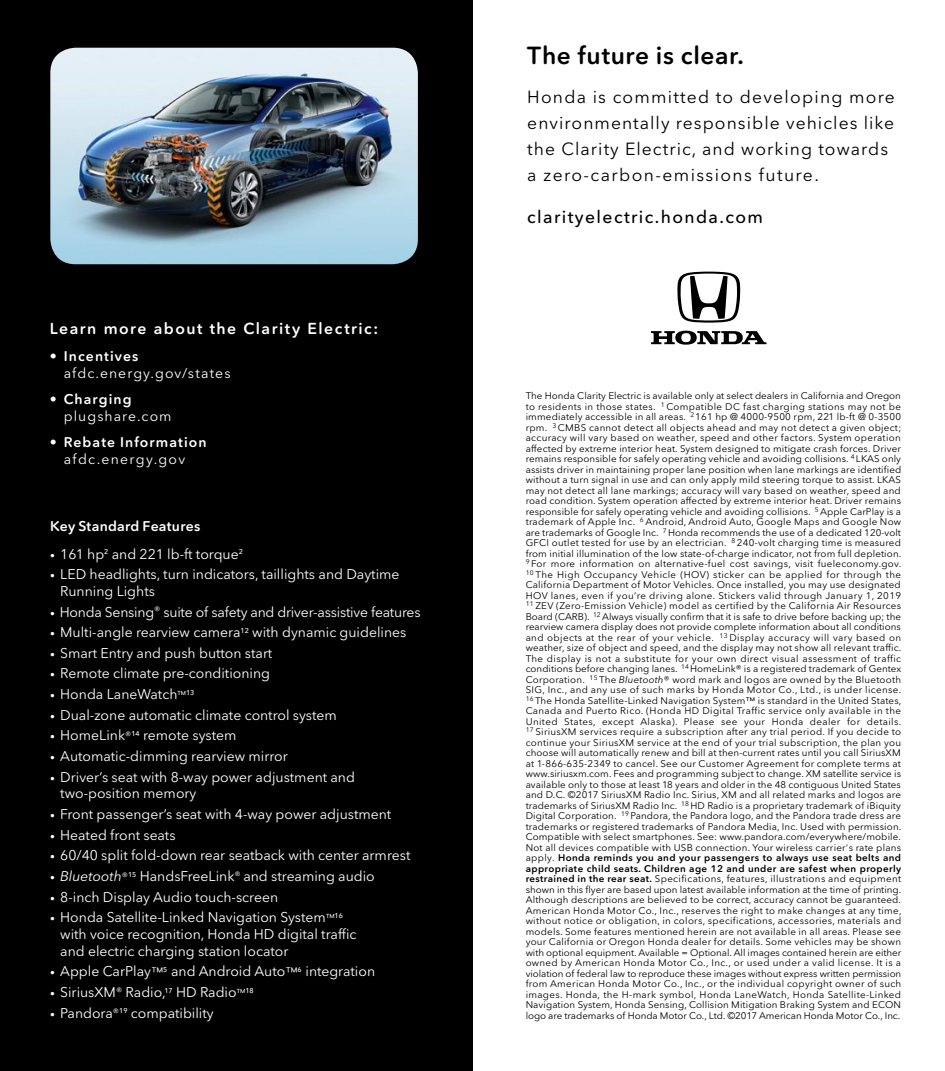
<style>
.page{position:relative;width:945px;height:1071px;background:#fff}
.page>*{position:absolute;margin:0;border:0;box-sizing:border-box;transform-origin:0 0}
.t1{font:600 24.5px "Avenir Next Rounded Std";letter-spacing:.025em;color:#000}
.t2{font:17.5px/26.2px "Avenir Next Rounded Std";letter-spacing:.06em;color:#000}
.t3{font:500 17.5px "Avenir Next Rounded Std";letter-spacing:.08em;color:#000}
.t4{font:600 15.75px "Avenir Next Rounded Std";letter-spacing:.095em;color:#fff}
.t5{font:14px/16.6px "Avenir Next Rounded Std";color:#fff}
.t6{font:600 14px "Avenir Next Rounded Std";letter-spacing:.075em;color:#fff}
.t7{font:14px "Avenir Next Rounded Std";letter-spacing:.075em;color:#fff}
.t8{font:600 14px "Avenir Next Rounded Std";letter-spacing:.02em;color:#fff}
.t9{font:14px "Avenir Next Rounded Std";letter-spacing:.095em;color:#fff}
.t10{font:9.62px/10.5px "Avenir Next Rounded Std";letter-spacing:-.005em;color:#000;text-align:justify}
.t11{font:500 5.77px "Avenir Next Rounded Std";color:#fff}
.s1{font-size:9.62px}
.s2{font-size:10.5px}
.s3{font-size:7px}
.s4{font-style:italic}
.s5{font-size:12.25px}
.s6{font-weight:600}
</style>
<div class="page">
<div style="left:0;top:0;width:472px;height:1071px;background:#000"></div>
<img style="left:50px;top:48px;width:368px;height:216px">
<svg style="left:651px;top:331px;width:115px;height:14px"></svg>
<svg style="left:677px;top:272px;width:63px;height:51px"></svg>
<h3 class="t4" style="left:50px;top:319px;width:330px">Learn more about the Clarity Electric:</h3>
<h3 class="t6" style="left:50px;top:348px;width:90px">• Incentives</h3>
<h3 class="t7" style="left:64px;top:365px;width:168px">afdc.energy.gov/states</h3>
<h3 class="t6" style="left:50px;top:390px;width:83px">• Charging</h3>
<h3 class="t7" style="left:64px;top:408px;width:109px">plugshare.com</h3>
<h3 class="t6" style="left:50px;top:433px;width:158px">• Rebate Information</h3>
<h3 class="t9" style="left:64px;top:451px;width:123px">afdc.energy.gov</h3>
<h3 class="t8" style="left:50px;top:518px;width:152px">Key Standard Features</h3>
<h3 class="t5" style="left:50px;top:545px;width:194px"><span class="s1">•</span> 161 hp<sup>2</sup> and 221 lb-ft torque<sup>2</sup></h3>
<h3 class="t5" style="left:60px;top:566px;width:341px;text-indent:-10px"><span class="s1">•</span> LED headlights, turn indicators, taillights and Daytime<br>Running Lights</h3>
<h3 class="t5" style="left:50px;top:603px;width:372px"><span class="s1">•</span> Honda Sensing<span class="s2">®</span> suite of safety and driver-assistive features</h3>
<h3 class="t5" style="left:50px;top:624px;width:358px"><span class="s1">•</span> Multi-angle rearview camera<sup>12</sup> with dynamic guidelines</h3>
<h3 class="t5" style="left:50px;top:645px;width:224px"><span class="s1">•</span> Smart Entry and push button start</h3>
<h3 class="t5" style="left:50px;top:665px;width:221px"><span class="s1">•</span> Remote climate pre-conditioning</h3>
<h3 class="t5" style="left:50px;top:686px;width:129px"><span class="s1">•</span> Honda LaneWatch</h3>
<p class="t11" style="left:178px;top:689px;width:18px">TM<span class="s3">13</span></p>
<h3 class="t5" style="left:50px;top:707px;width:288px"><span class="s1">•</span> Dual-zone automatic climate control system</h3>
<h3 class="t5" style="left:50px;top:727px;width:188px"><span class="s1">•</span> HomeLink<span class="s2">®</span><sup>14</sup> remote system</h3>
<h3 class="t5" style="left:50px;top:748px;width:239px"><span class="s1">•</span> Automatic-dimming rearview mirror</h3>
<h3 class="t5" style="left:60px;top:769px;width:296px;text-indent:-10px"><span class="s1">•</span> Driver’s seat with 8-way power adjustment and two-position memory</h3>
<h3 class="t5" style="left:50px;top:806px;width:343px"><span class="s1">•</span> Front passenger’s seat with 4-way power adjustment</h3>
<h3 class="t5" style="left:50px;top:827px;width:127px"><span class="s1">•</span> Heated front seats</h3>
<h3 class="t5" style="left:50px;top:847px;width:362px"><span class="s1">•</span> 60/40 split fold-down rear seatback with center armrest</h3>
<h3 class="t5" style="left:50px;top:868px;width:326px"><span class="s1">•</span> <span class="s4">Bluetooth</span><span class="s2">®</span><sup>15</sup> HandsFreeLink<sup>®</sup> and streaming audio</h3>
<h3 class="t5" style="left:50px;top:889px;width:230px"><span class="s1">•</span> 8-inch Display Audio touch-screen</h3>
<h3 class="t5" style="left:50px;top:909px;width:277px"><span class="s1">•</span> Honda Satellite-Linked Navigation System</h3>
<p class="t11" style="left:326px;top:912px;width:18px">TM<span class="s3">16</span></p>
<h3 class="t5" style="left:60px;top:926px;width:298px">with voice recognition, Honda HD digital traffic and electric charging station locator</h3>
<h3 class="t5" style="left:50px;top:963px;width:326px"><span class="s1">•</span> Apple CarPlay<span class="s5">™</span><sup>5</sup> and Android Auto<span class="s5">™</span><sup>6</sup> integration</h3>
<h3 class="t5" style="left:50px;top:984px;width:188px"><span class="s1">•</span> SiriusXM<span class="s2">®</span> Radio,<sup>17</sup> HD Radio</h3>
<p class="t11" style="left:237px;top:987px;width:18px">TM<span class="s3">18</span></p>
<h3 class="t5" style="left:50px;top:1004px;width:165px"><span class="s1">•</span> Pandora<span class="s2">®</span><sup>19</sup> compatibility</h3>
<h1 class="t1" style="left:527px;top:40px;width:218px">The future is clear.</h1>
<h2 class="t2" style="left:527px;top:83px;width:369px">Honda is committed to developing more environmentally responsible vehicles like the Clarity Electric, and working towards a zero-carbon-emissions future.</h2>
<h2 class="t3" style="left:527px;top:207px;width:237px">clarityelectric.honda.com</h2>
<p class="t10" style="left:526px;top:391px;width:377px">The Honda Clarity Electric is available only at select dealers in California and Oregon to residents in those states. <sup>1</sup> Compatible DC fast charging stations may not be immediately accessible in all areas. <sup>2</sup>161 hp @ 4000-9500 rpm, 221 lb-ft @ 0-3500 rpm. <sup>3</sup> CMBS cannot detect all objects ahead and may not detect a given object; accuracy will vary based on weather, speed and other factors. System operation affected by extreme interior heat. System designed to mitigate crash forces. Driver remains responsible for safely operating vehicle and avoiding collisions. <sup>4</sup> LKAS only assists driver in maintaining proper lane position when lane markings are identified without a turn signal in use and can only apply mild steering torque to assist. LKAS may not detect all lane markings; accuracy will vary based on weather, speed and road condition. System operation affected by extreme interior heat. Driver remains responsible for safely operating vehicle and avoiding collisions. <sup>5</sup> Apple CarPlay is a trademark of Apple Inc. <sup>6</sup> Android, Android Auto, Google Maps and Google Now are trademarks of Google Inc. <sup>7</sup> Honda recommends the use of a dedicated 120-volt GFCI outlet tested for use by an electrician. <sup>8</sup> 240-volt charging time is measured from initial illumination of the low state-of-charge indicator, not from full depletion.<br><sup>9</sup> For more information on alternative-fuel cost savings, visit fueleconomy.gov.<br><sup>10</sup> The High Occupancy Vehicle (HOV) sticker can be applied for through the California Department of Motor Vehicles. Once installed, you may use designated HOV lanes, even if you’re driving alone. Stickers valid through January 1, 2019<br><sup>11</sup> ZEV (Zero-Emission Vehicle) model as certified by the California Air Resources Board (CARB). <sup>12</sup> Always visually confirm that it is safe to drive before backing up; the rearview camera display does not provide complete information about all conditions and objects at the rear of your vehicle. <sup>13</sup> Display accuracy will vary based on weather, size of object and speed, and the display may not show all relevant traffic.<br>The display is not a substitute for your own direct visual assessment of traffic conditions before changing lanes. <sup>14</sup> HomeLink® is a registered trademark of Gentex Corporation. <sup>15</sup> The <span class="s4">Bluetooth</span>® word mark and logos are owned by the Bluetooth SIG, Inc., and any use of such marks by Honda Motor Co., Ltd., is under license.<br><sup>16</sup> The Honda Satellite-Linked Navigation System™ is standard in the United States, Canada and Puerto Rico. (Honda HD Digital Traffic service only available in the United States, except Alaska). Please see your Honda dealer for details.<br><sup>17</sup> SiriusXM services require a subscription after any trial period. If you decide to continue your SiriusXM service at the end of your trial subscription, the plan you choose will automatically renew and bill at then-current rates until you call SiriusXM at 1-866-635-2349 to cancel. See our Customer Agreement for complete terms at www.siriusxm.com. Fees and programming subject to change. XM satellite service is available only to those at least 18 years and older in the 48 contiguous United States and D.C. ©2017 SiriusXM Radio Inc. Sirius, XM and all related marks and logos are trademarks of SiriusXM Radio Inc. <sup>18</sup> HD Radio is a proprietary trademark of iBiquity Digital Corporation. <sup>19</sup> Pandora, the Pandora logo, and the Pandora trade dress are trademarks or registered trademarks of Pandora Media, Inc. Used with permission.<br>Compatible with select smartphones. See: www.pandora.com/everywhere/mobile.<br>Not all devices compatible with USB connection. Your wireless carrier's rate plans apply. <span class="s6">Honda reminds you and your passengers to always use seat belts and appropriate child seats. Children age 12 and under are safest when properly restrained in the rear seat.</span> Specifications, features, illustrations and equipment shown in this flyer are based upon latest available information at the time of printing.<br>Although descriptions are believed to be correct, accuracy cannot be guaranteed.<br>American Honda Motor Co., Inc., reserves the right to make changes at any time, without notice or obligation, in colors, specifications, accessories, materials and models. Some features mentioned herein are not available in all areas. Please see your California or Oregon Honda dealer for details. Some vehicles may be shown with optional equipment. Available = Optional. All images contained herein are either owned by American Honda Motor Co., Inc., or used under a valid license. It is a violation of federal law to reproduce these images without express written permission from American Honda Motor Co., Inc., or the individual copyright owner of such images. Honda, the H-mark symbol, Honda LaneWatch, Honda Satellite-Linked Navigation System, Honda Sensing, Collision Mitigation Braking System and ECON logo are trademarks of Honda Motor Co., Ltd. ©2017 American Honda Motor Co., Inc.</p>
</div>
